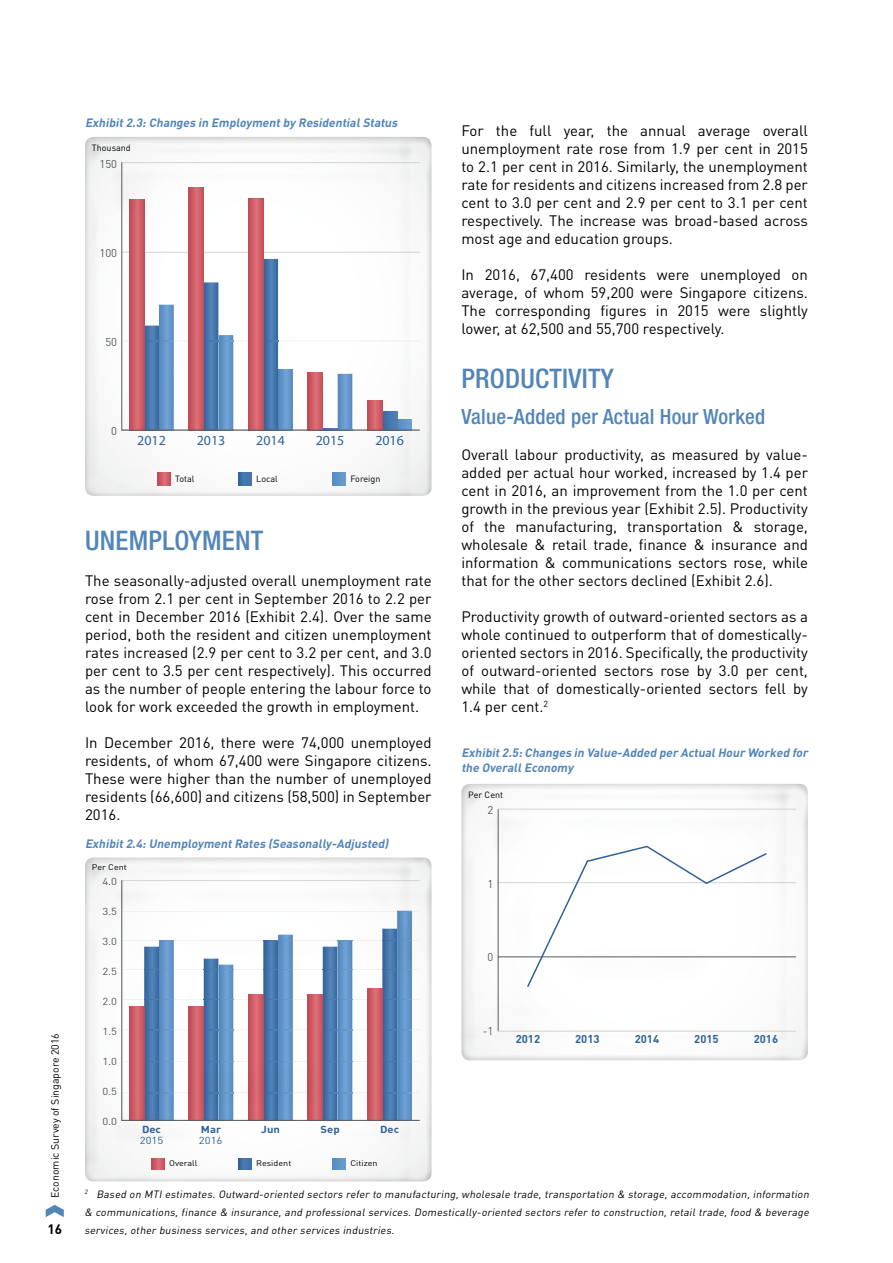
<style>
.page{position:relative;width:893px;height:1263px;background:#fff}
.page>*{position:absolute;margin:0;border:0;box-sizing:border-box;transform-origin:0 0}
.Chapter_2_-_Body_Hea{font:500 condensed 27px "Helvetica Neue LT Std";letter-spacing:.01em;color:#5285ba}
.Chapter_4_-_Body_Sub{font:500 condensed 21px "Helvetica Neue LT Std";letter-spacing:.01em;color:#5285ba}
.t1{font:15px/18px "DIN Pro";color:#000;text-align:justify}
.t2{font:13.95px "Myriad Pro";color:#306299}
.t3{font:700 13.5px "DIN Pro";color:#000}
.Chapter_2_-_Exhibit{font:italic 700 12px/15px "DIN Pro";color:#5285ba}
.t4{font:700 11.25px "DIN Pro";color:#306299}
.t5{font:11.25px "DIN Pro";color:#58595b}
.Footnote{font:italic 10.5px/18px "DIN Pro";color:#000;text-align:justify}
.t6{font:10.5px "DIN Pro";color:#000}
.t7{font:10.05px "DIN Pro";color:#58595b;scale:1.12 1}
.t8{font:700 10.05px "DIN Pro";color:#306299;scale:1.12 1}
.t9{font:10.05px "DIN Pro";color:#306299;scale:1.12 1}
.t10{font:9px "DIN Pro";color:#000}
.t11{font:8.1px "DIN Pro";color:#000;scale:1.12 1}
</style>
<div class="page">
<svg style="left:46px;top:1205px;width:18px;height:12px"></svg>
<div style="left:71px;top:847px;width:373px;height:336px;background:#000;opacity:.3"></div>
<div style="left:447px;top:773px;width:373px;height:288px;background:#000;opacity:.3"></div>
<div style="left:71px;top:126px;width:373px;height:371px;background:#000;opacity:.3"></div>
<p class="t6" style="left:48px;top:1198px;width:166px;rotate:-90deg">Economic Survey of Singapore 2016</p>
<p class="t3" style="left:47px;top:1220px;width:16px">16</p>
<p class="Chapter_2_-_Exhibit" style="left:85px;top:115px;width:317px">Exhibit2.3:Changes in Employmentby ResidentialStatus</p>
<p class="t10" style="left:92px;top:142px;width:40px">Thousand</p>
<p class="t5" style="left:100px;top:156px;width:19px">150</p>
<p class="t5" style="left:100px;top:245px;width:19px">100</p>
<p class="t5" style="left:105px;top:334px;width:13px">50</p>
<p class="t5" style="left:111px;top:424px;width:7px">0</p>
<p class="t2" style="left:137px;top:431px;width:30px">2012</p>
<p class="t2" style="left:197px;top:431px;width:30px">2013</p>
<p class="t2" style="left:256px;top:431px;width:30px">2014</p>
<p class="t2" style="left:316px;top:431px;width:30px">2015</p>
<p class="t2" style="left:375px;top:431px;width:30px">2016</p>
<p class="t10" style="left:175px;top:472px;width:21px">Total</p>
<p class="t10" style="left:256px;top:472px;width:23px">Local</p>
<p class="t10" style="left:350px;top:472px;width:32px">Foreign</p>
<p class="Chapter_2_-_Body_Hea" style="left:85px;top:524px;width:180px">UNEMPLOYMENT</p>
<p class="t1" style="left:85px;top:571px;width:348px">The seasonally-adjusted overall unemployment rate rose from 2.1 per cent in September 2016 to 2.2 per cent in December 2016 (Exhibit 2.4). Over the same period, both the resident and citizen unemployment rates increased (2.9 per cent to 3.2 per cent, and 3.0 per cent to 3.5 per cent respectively). This occurred as the number of people entering the labour force to look for work exceeded the growth in employment.</p>
<p class="t1" style="left:85px;top:733px;width:348px">In December 2016, there were 74,000 unemployed residents, of whom 67,400 were Singapore citizens.<br>These were higher than the number of unemployed residents (66,600) and citizens (58,500) in September 2016.</p>
<p class="Chapter_2_-_Exhibit" style="left:85px;top:835px;width:308px">Exhibit2.4:UnemploymentRates (Seasonally-Adjusted)</p>
<p class="t11" style="left:92px;top:862px;width:33px">Per Cent</p>
<p class="t7" style="left:102px;top:875px;width:15px">4.0</p>
<p class="t7" style="left:102px;top:905px;width:15px">3.5</p>
<p class="t7" style="left:102px;top:935px;width:15px">3.0</p>
<p class="t7" style="left:102px;top:965px;width:15px">2.5</p>
<p class="t7" style="left:102px;top:995px;width:15px">2.0</p>
<p class="t7" style="left:102px;top:1025px;width:15px">1.5</p>
<p class="t7" style="left:102px;top:1055px;width:15px">1.0</p>
<p class="t7" style="left:102px;top:1084px;width:15px">0.5</p>
<p class="t7" style="left:102px;top:1114px;width:15px">0.0</p>
<p class="t8" style="left:142px;top:1123px;width:18px">Dec</p>
<p class="t8" style="left:201px;top:1123px;width:20px">Mar</p>
<p class="t8" style="left:261px;top:1123px;width:18px">Jun</p>
<p class="t8" style="left:321px;top:1123px;width:19px">Sep</p>
<p class="t8" style="left:380px;top:1123px;width:18px">Dec</p>
<p class="t11" style="left:169px;top:1158px;width:27px">Overall</p>
<p class="t11" style="left:256px;top:1158px;width:33px">Resident</p>
<p class="t11" style="left:350px;top:1158px;width:26px">Citizen</p>
<p class="t9" style="left:140px;top:1133px;width:22px">2015</p>
<p class="t9" style="left:199px;top:1133px;width:22px">2016</p>
<p class="t1" style="left:461px;top:121px;width:348px">For the full year, the annual average overall unemployment rate rose from 1.9 per cent in 2015 to 2.1 per cent in 2016. Similarly, the unemployment rate for residents and citizens increased from 2.8 per cent to 3.0 per cent and 2.9 per cent to 3.1 per cent respectively. The increase was broad-based across most age and education groups.</p>
<p class="t1" style="left:461px;top:265px;width:348px">In 2016, 67,400 residents were unemployed on average, of whom 59,200 were Singapore citizens.<br>The corresponding figures in 2015 were slightly lower, at 62,500 and 55,700 respectively.</p>
<p class="Chapter_2_-_Body_Hea" style="left:461px;top:362px;width:154px">PRODUCTIVITY</p>
<p class="Chapter_4_-_Body_Sub" style="left:461px;top:404px;width:305px">Value-Added per Actual Hour Worked</p>
<p class="t1" style="left:461px;top:445px;width:348px">Overall labour productivity, as measured by value&shy;added per actual hour worked, increased by 1.4 per cent in 2016, an improvement from the 1.0 per cent growth in the previous year (Exhibit 2.5). Productivity of the manufacturing, transportation &amp; storage, wholesale &amp; retail trade, finance &amp; insurance and information &amp; communications sectors rose, while that for the other sectors declined (Exhibit 2.6).</p>
<p class="t1" style="left:461px;top:607px;width:348px">Productivity growth of outward-oriented sectors as a whole continued to outperform that of domestically&shy;oriented sectors in 2016. Specifically, the productivity of outward-oriented sectors rose by 3.0 per cent, while that of domestically-oriented sectors fell by 1.4 per cent.<sup>2</sup></p>
<p class="Chapter_2_-_Exhibit" style="left:461px;top:745px;width:351px">Exhibit2.5:Changes in Value-Added per ActualHour Worked for the OverallEconomy</p>
<p class="t10" style="left:468px;top:789px;width:36px">Per Cent</p>
<p class="t5" style="left:488px;top:802px;width:7px">2</p>
<p class="t5" style="left:488px;top:876px;width:7px">1</p>
<p class="t5" style="left:488px;top:949px;width:7px">0</p>
<p class="t5" style="left:483px;top:1023px;width:12px">-1</p>
<p class="t4" style="left:516px;top:1031px;width:26px">2012</p>
<p class="t4" style="left:575px;top:1031px;width:26px">2013</p>
<p class="t4" style="left:635px;top:1031px;width:26px">2014</p>
<p class="t4" style="left:694px;top:1031px;width:26px">2015</p>
<p class="t4" style="left:754px;top:1031px;width:26px">2016</p>
<p class="Footnote" style="left:84px;top:1185px;width:728px"><sup>2</sup> Based on MTI estimates. Outward-oriented sectors refer to manufacturing, wholesale trade, transportation &amp; storage, accommodation, information &amp; communications, finance &amp; insurance, and professional services. Domestically-oriented sectors refer to construction, retail trade, food &amp; beverage services, other business services, and other services industries.</p>
</div>
